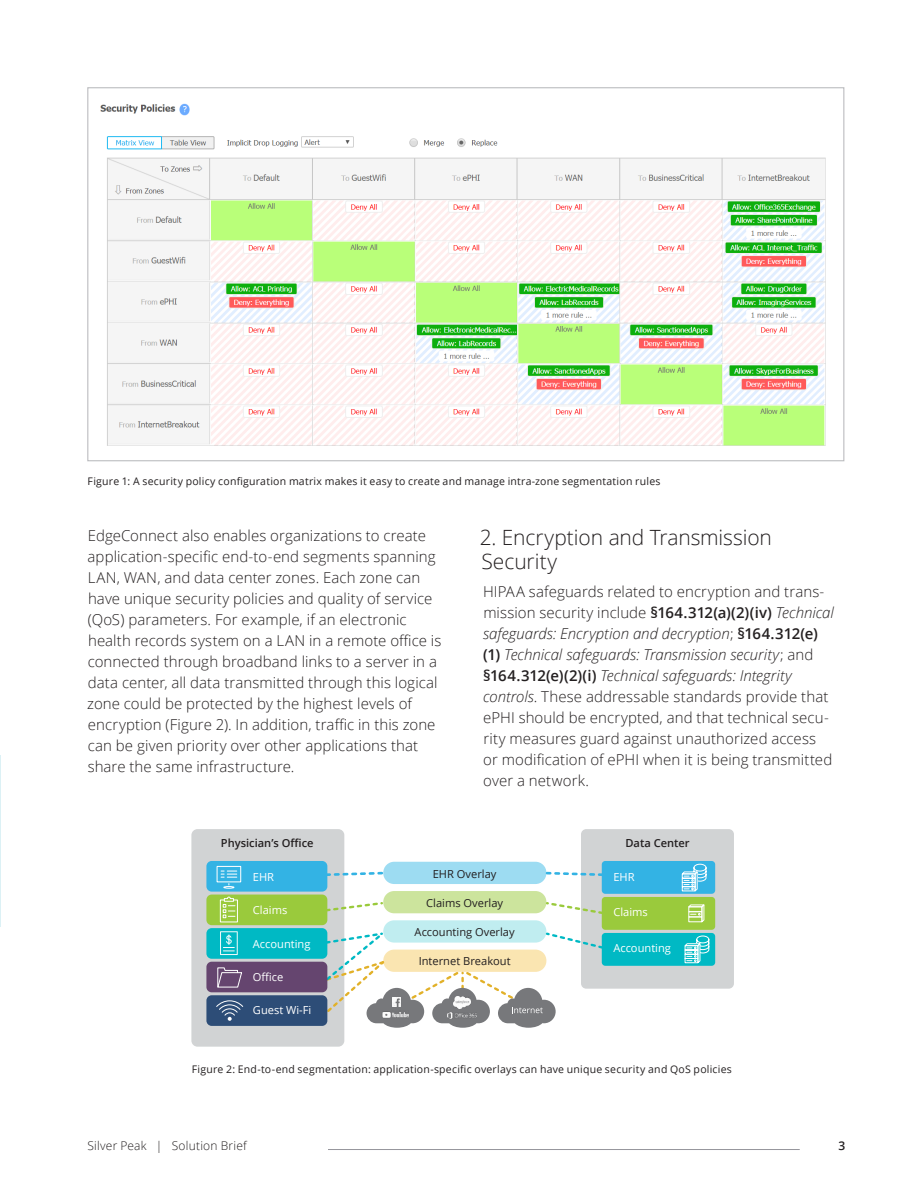
<style>
.page{position:relative;width:918px;height:1188px;background:#fff}
.page>*{position:absolute;margin:0;border:0;box-sizing:border-box;transform-origin:0 0}
.Heading_5{font:300 21px/24px "Open Sans";letter-spacing:-.005em;color:#231f20}
.t1{font:300 15px/21px "Open Sans";letter-spacing:.005em;color:#231f20}
.t2{font:300 12px "Open Sans";letter-spacing:.015em;color:#231f20}
.t3{font:600 12px "Open Sans";color:#231f20}
.t4{font:11.1px "Open Sans";color:#231f20}
.t5{font:11.1px "Open Sans";color:#fff}
.t6{font:600 11.1px "Open Sans";color:#231f20}
.Figure{font:10.5px "Open Sans";letter-spacing:.02em;color:#231f20}
.s1{font-weight:600}
.s2{font-style:italic}
</style>
<div class="page">
<hr style="left:0;top:755px;width:1px;height:172px;background:#dcf1f5">
<img style="left:100px;top:103px;width:726px;height:343px">
<div style="left:191px;top:829px;width:153px;height:218px;background:#d1d3d4;border-radius:6px"></div>
<div style="left:581px;top:829px;width:153px;height:160px;background:#d1d3d4;border-radius:5px"></div>
<div style="left:602px;top:861px;width:113px;height:33px;background:#33b3e4;border-radius:4px"></div>
<div style="left:602px;top:897px;width:113px;height:33px;background:#9aca3c;border-radius:4px"></div>
<div style="left:602px;top:933px;width:113px;height:33px;background:#00b9c4;border-radius:4px"></div>
<svg style="left:688px;top:904px;width:17px;height:19px"></svg>
<svg style="left:681px;top:863px;width:26px;height:29px"></svg>
<svg style="left:684px;top:935px;width:26px;height:29px"></svg>
<div style="left:383px;top:920px;width:163px;height:23px;background:#c0edf0;border-radius:11px"></div>
<div style="left:383px;top:891px;width:163px;height:22px;background:#cce49d;border-radius:11px"></div>
<div style="left:383px;top:862px;width:163px;height:22px;background:#9ddcf2;border-radius:11px"></div>
<svg style="left:327px;top:870px;width:57px;height:7px"></svg>
<svg style="left:545px;top:870px;width:57px;height:7px"></svg>
<svg style="left:327px;top:901px;width:58px;height:12px"></svg>
<svg style="left:544px;top:900px;width:58px;height:16px"></svg>
<div style="left:206px;top:861px;width:121px;height:31px;background:#33b3e4;border-radius:5px"></div>
<div style="left:206px;top:895px;width:121px;height:30px;background:#9aca3c;border-radius:5px"></div>
<div style="left:206px;top:928px;width:121px;height:31px;background:#00b9c4;border-radius:5px"></div>
<div style="left:206px;top:962px;width:121px;height:30px;background:#65456f;border-radius:5px"></div>
<div style="left:206px;top:995px;width:121px;height:31px;background:#2d4d77;border-radius:5px"></div>
<svg style="left:220px;top:931px;width:18px;height:24px"></svg>
<svg style="left:217px;top:967px;width:25px;height:21px"></svg>
<svg style="left:219px;top:896px;width:19px;height:27px"></svg>
<div style="left:217px;top:866px;width:24px;height:16px;border:1px solid #fff"></div>
<svg style="left:223px;top:884px;width:12px;height:5px"></svg>
<svg style="left:221px;top:871px;width:16px;height:7px"></svg>
<svg style="left:216px;top:1000px;width:28px;height:21px"></svg>
<svg style="left:324px;top:931px;width:281px;height:97px"></svg>
<hr style="left:186px;top:1149px;width:614px;height:1px;background:#96969c">
<div style="left:88px;top:1141px;width:239px;height:28px;background:#fff"></div>
<p class="Figure" style="left:88px;top:473px;width:574px">Figure 1: A security policy configuration matrix makes it easy to create and manage intra-zone segmentation rules</p>
<p class="t1" style="left:87px;top:525px;width:356px">EdgeConnect also enables organizations to create application-specific end-to-end segments spanning LAN, WAN, and data center zones. Each zone can have unique security policies and quality of service (QoS) parameters. For example, if an electronic health records system on a LAN in a remote office is connected through broadband links to a server in a data center, all data transmitted through this logical zone could be protected by the highest levels of encryption (Figure 2). In addition, traffic in this zone can be given priority over other applications that share the same infrastructure.</p>
<p class="Heading_5" style="left:480px;top:525px;width:294px">2. Encryption and Transmission<br>Security</p>
<p class="t1" style="left:483px;top:581px;width:352px">HIPAA safeguards related to encryption and trans&shy;mission security include <span class="s1">§164.312(a)(2)(iv)</span> <span class="s2">Technical safeguards: Encryption and decryption</span>; <span class="s1">§164.312(e) (1)</span> <span class="s2">Technical safeguards: Transmission security</span>; and <span class="s1">§164.312(e)(2)(i)</span> <span class="s2">Technical safeguards: Integrity controls</span>. These addressable standards provide that ePHI should be encrypted, and that technical secu&shy;rity measures guard against unauthorized access or modification of ePHI when it is being transmitted over a network.</p>
<p class="t6" style="left:221px;top:836px;width:94px">Physician’s Office</p>
<p class="t5" style="left:253px;top:869px;width:23px">EHR</p>
<p class="t5" style="left:253px;top:903px;width:36px">Claims</p>
<p class="t5" style="left:253px;top:936px;width:59px">Accounting</p>
<p class="t5" style="left:253px;top:969px;width:32px">Office</p>
<p class="t5" style="left:253px;top:1003px;width:60px">Guest Wi-Fi</p>
<p class="t4" style="left:433px;top:866px;width:65px">EHR Overlay</p>
<p class="t4" style="left:426px;top:895px;width:78px">Claims Overlay</p>
<p class="t4" style="left:415px;top:924px;width:102px">Accounting Overlay</p>
<p class="t4" style="left:419px;top:953px;width:93px">Internet Breakout</p>
<p class="t6" style="left:625px;top:836px;width:66px">Data Center</p>
<p class="t5" style="left:613px;top:869px;width:23px">EHR</p>
<p class="t5" style="left:613px;top:905px;width:36px">Claims</p>
<p class="t5" style="left:613px;top:940px;width:59px">Accounting</p>
<p class="Figure" style="left:192px;top:1062px;width:542px">Figure 2: End-to-end segmentation: application-specific overlays can have unique security and QoS policies</p>
<p class="t2" style="left:88px;top:1138px;width:161px">Silver Peak | Solution Brief</p>
<p class="t3" style="left:838px;top:1138px;width:8px">3</p>
</div>
